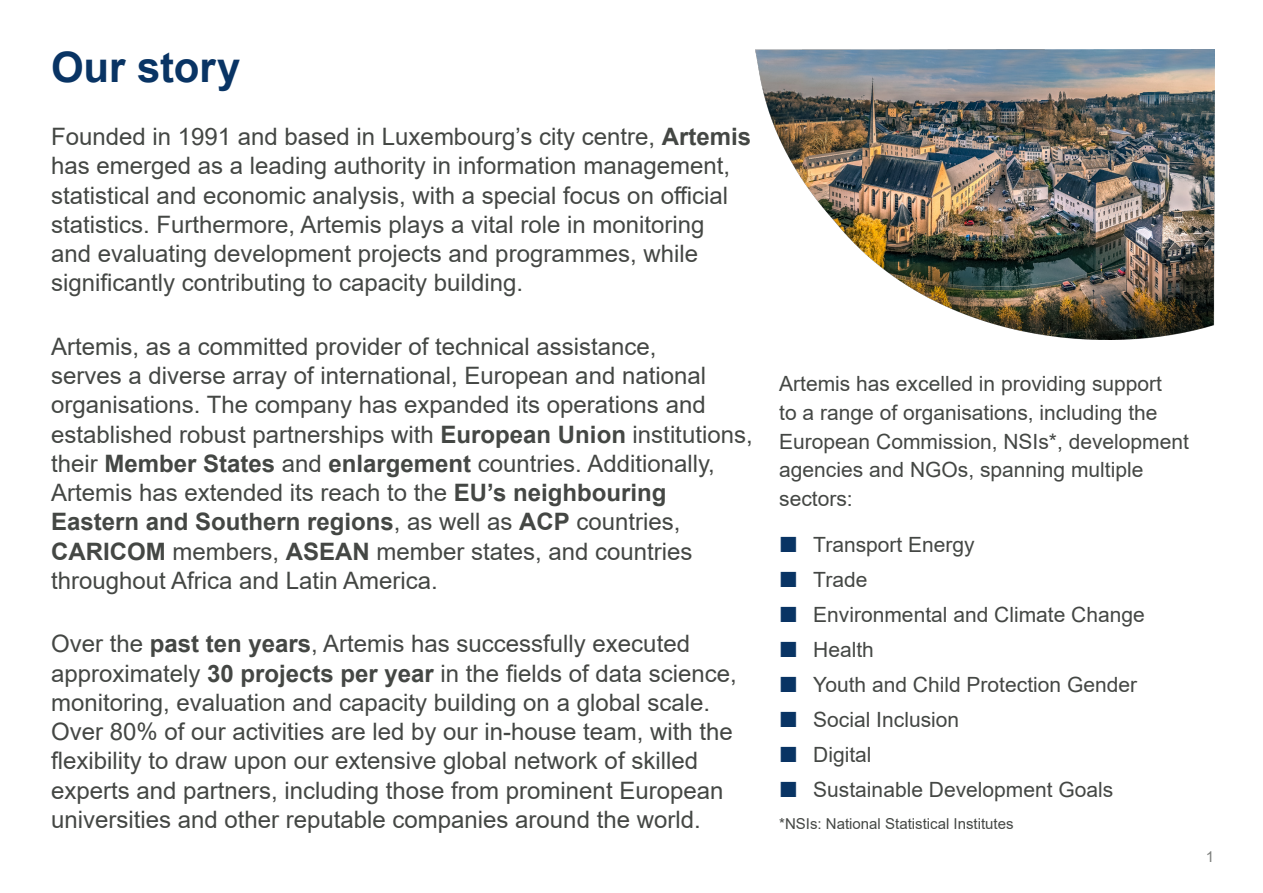
<style>
.page{position:relative;width:1263px;height:893px;background:#fff}
.page>*{position:absolute;margin:0;border:0;box-sizing:border-box;transform-origin:0 0}
.Heading28{font:700 42px "Arial";letter-spacing:-.005em;color:#093464}
.Body16{font:24px/29.2px "Arial";color:#444744}
.Body14{font:21px/28.7px "Arial";color:#444744}
.Footnote10{font:15px "Arial";color:#444744}
.t1{font:15px "Arial";color:#7c7e7c}
.s1{font-weight:700}
</style>
<div class="page">
<img style="left:756px;top:50px;width:458px;height:289px">
<p class="Heading28" style="left:51px;top:37px;width:191px">Our story</p>
<p class="Body16" style="left:51px;top:122px;width:701px">Founded in 1991 and based in Luxembourg’s city centre, <span class="s1">Artemis </span>has emerged as a leading authority in information management, statistical and economic analysis, with a special focus on official statistics. Furthermore, Artemis plays a vital role in monitoring<br>and evaluating development projects and programmes, while significantly contributing to capacity building.</p>
<p class="Body16" style="left:51px;top:331px;width:703px">Artemis, as a committed provider of technical assistance,<br>serves a diverse array of international, European and national organisations. The company has expanded its operations and established robust partnerships with <span class="s1">European Union</span> institutions, their <span class="s1">Member States</span> and <span class="s1">enlargement</span> countries. Additionally, Artemis has extended its reach to the <span class="s1">EU’s neighbouring Eastern and Southern regions</span>, as well as <span class="s1">ACP</span> countries, <span class="s1">CARICOM</span> members, <span class="s1">ASEAN</span> member states, and countries throughout Africa and Latin America.</p>
<p class="Body16" style="left:51px;top:629px;width:687px">Over the <span class="s1">past ten years</span>, Artemis has successfully executed approximately <span class="s1">30 projects per year</span> in the fields of data science, monitoring, evaluation and capacity building on a global scale.<br>Over 80% of our activities are led by our in-house team, with the flexibility to draw upon our extensive global network of skilled experts and partners, including those from prominent European universities and other reputable companies around the world.</p>
<p class="Body14" style="left:779px;top:369px;width:411px">Artemis has excelled in providing support<br>to a range of organisations, including the European Commission, NSIs*, development agencies and NGOs, spanning multiple sectors:</p>
<p class="Body14" style="left:813px;top:530px;width:163px">Transport Energy</p>
<p class="Body14" style="left:813px;top:565px;width:56px">Trade</p>
<p class="Body14" style="left:813px;top:600px;width:333px">Environmental and Climate Change</p>
<p class="Body14" style="left:813px;top:635px;width:62px">Health</p>
<p class="Body14" style="left:813px;top:670px;width:325px">Youth and Child Protection Gender</p>
<p class="Body14" style="left:813px;top:705px;width:147px">Social Inclusion</p>
<p class="Body14" style="left:813px;top:740px;width:60px">Digital</p>
<p class="Body14" style="left:813px;top:775px;width:301px">Sustainable Development Goals</p>
<p class="Footnote10" style="left:779px;top:814px;width:236px">*NSIs: National Statistical Institutes</p>
<p class="t1" style="left:1206px;top:847px;width:10px">1</p>
</div>
